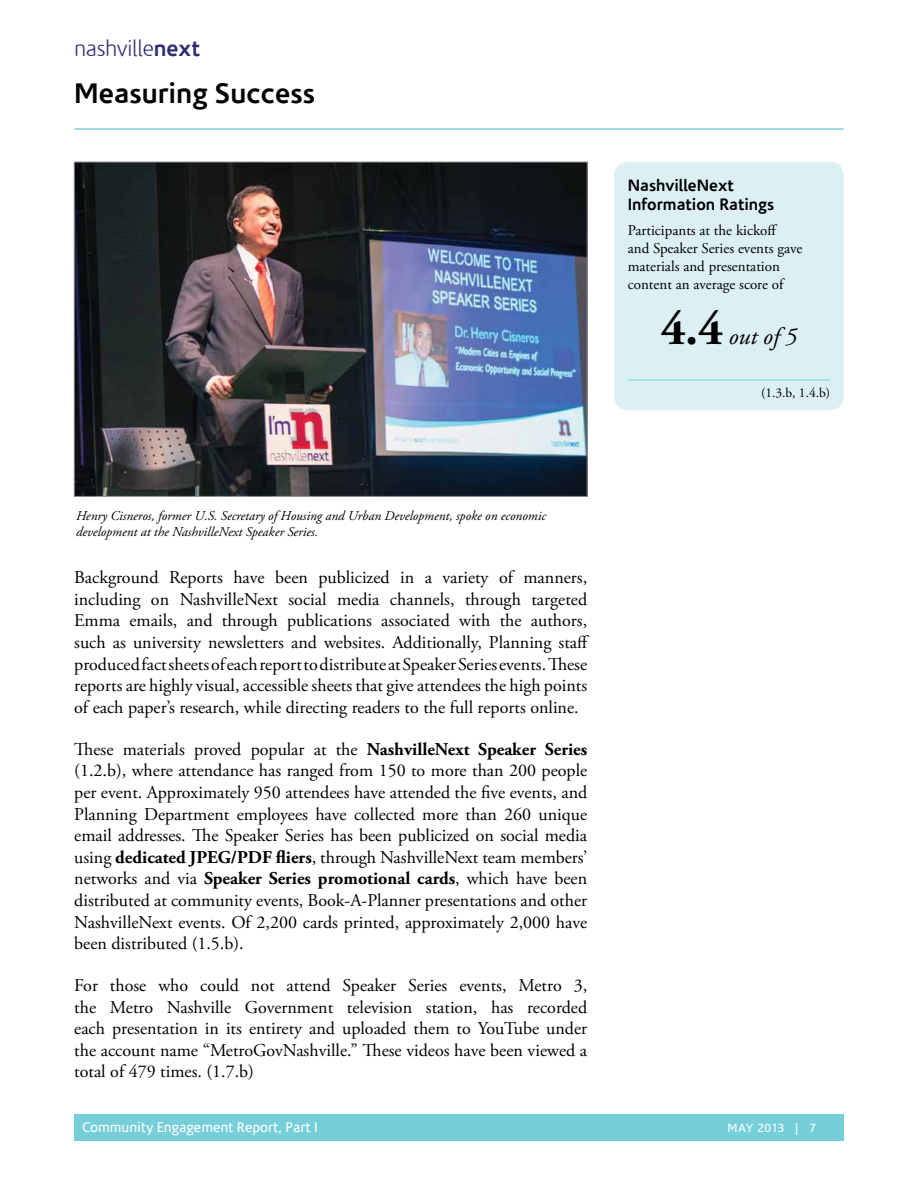
<style>
.page{position:relative;width:918px;height:1188px;background:#fff}
.page>*{position:absolute;margin:0;border:0;box-sizing:border-box;transform-origin:0 0}
.t1{font:700 28.5px "Corisande";color:#000}
.t2{font:italic 24px "Adobe Garamond Pro";color:#000}
.t3{font:300 22.5px "Corisande";letter-spacing:-.02em;color:#2e2c70}
.t4{font:18px/21.6px "Adobe Garamond Pro";color:#000;text-align:justify}
.t5{font:700 16.5px/19.8px "Corisande";color:#000}
.t6{font:15px/18px "Adobe Garamond Pro";color:#000}
.t7{font:14.25px "Corisande";color:#fff}
.t8{font:italic 13.5px/16.2px "Adobe Garamond Pro";color:#000}
.t9{font:13.5px "Adobe Garamond Pro";color:#000}
.t10{font:12px "Corisande";letter-spacing:.02em;color:#fff}
.s1{font-weight:700}
.s2{font-weight:700;font-style:normal;font-size:48px}
</style>
<div class="page">
<hr style="left:75px;top:128px;width:768px;height:2px;background:#76ced9">
<div style="left:74px;top:1114px;width:770px;height:27px;background:#76ced9"></div>
<div style="left:614px;top:162px;width:230px;height:248px;background:#dcf0f3;border-radius:14px"></div>
<hr style="left:628px;top:380px;width:202px;height:1px;background:#76ced9">
<img style="left:76px;top:164px;width:510px;height:331px">
<p class="t3" style="left:74px;top:35px;width:127px">nashville<span class="s1">next</span></p>
<h1 class="t1" style="left:74px;top:75px;width:242px">Measuring Success</h1>
<p class="t5" style="left:628px;top:175px;width:148px">NashvilleNext<br>Information Ratings</p>
<p class="t6" style="left:628px;top:222px;width:176px">Participants at the kickoff and Speaker Series events gave materials and presentation content an average score of</p>
<h2 class="t2" style="left:661px;top:322px;width:138px"><span class="s2">4.4</span> out of 5</h2>
<p class="t9" style="left:761px;top:384px;width:71px">(1.3.b, 1.4.b)</p>
<p class="t8" style="left:76px;top:508px;width:471px">Henry Cisneros, former U.S. Secretary of Housing and Urban Development, spoke on economic development at the NashvilleNext Speaker Series.</p>
<p class="t4" style="left:74px;top:567px;width:516px">Background Reports have been publicized in a variety of manners, including on NashvilleNext social media channels, through targeted Emma emails, and through publications associated with the authors, such as university newsletters and websites. Additionally, Planning staff produced fact sheets of each report to distribute at Speaker Series events. These reports are highly visual, accessible sheets that give attendees the high points of each paper’s research, while directing readers to the full reports online.</p>
<p class="t4" style="left:74px;top:739px;width:515px">These materials proved popular at the <span class="s1">NashvilleNext Speaker Series </span>(1.2.b), where attendance has ranged from 150 to more than 200 people per event. Approximately 950 attendees have attended the five events, and Planning Department employees have collected more than 260 unique email addresses. The Speaker Series has been publicized on social media using <span class="s1">dedicated JPEG/PDF fliers</span>, through NashvilleNext team members’ networks and via <span class="s1">Speaker Series promotional cards</span>, which have been distributed at community events, Book-A-Planner presentations and other NashvilleNext events. Of 2,200 cards printed, approximately 2,000 have been distributed (1.5.b).</p>
<p class="t4" style="left:74px;top:975px;width:514px">For those who could not attend Speaker Series events, Metro 3, the Metro Nashville Government television station, has recorded each presentation in its entirety and uploaded them to YouTube under the account name “MetroGovNashville.” These videos have been viewed a total of 479 times. (1.7.b)</p>
<p class="t7" style="left:82px;top:1119px;width:237px">Community Engagement Report, Part I</p>
<p class="t10" style="left:727px;top:1121px;width:90px">MAy 2013 | 7</p>
</div>
